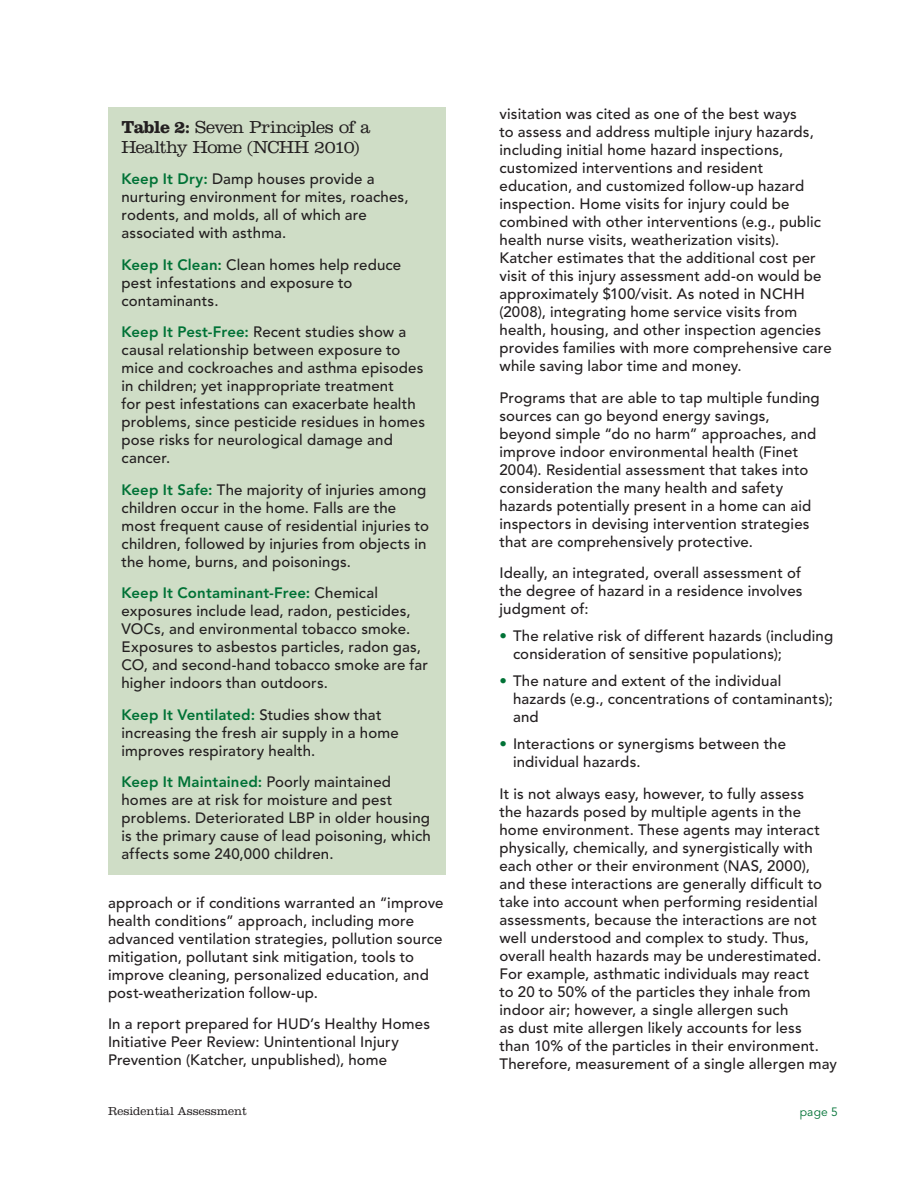
<style>
.page{position:relative;width:918px;height:1188px;background:#fff}
.page>*{position:absolute;margin:0;border:0;box-sizing:border-box;transform-origin:0 0}
.t1{font:300 18px/19.5px "Clarendon LT Std";letter-spacing:-.035em;color:#231f20}
.t2{font:500 15px/18px "Avenir LT Std";letter-spacing:.01em;color:#231f20}
.t3{font:300 12px "Clarendon LT Std";color:#231f20}
.t4{font:12px "Avenir LT Std";color:#007236}
.s1{font-weight:700}
.s2{font-weight:800;color:#007236}
.s3{font-weight:300;color:#007236}
</style>
<div class="page">
<div style="left:108px;top:108px;width:338px;height:767px;background:#cfddc6"></div>
<p class="t1" style="left:122px;top:117px;width:251px"><span class="s1">Table 2:</span> Seven Principles of a<br>Healthy Home (NCHH 2010)</p>
<p class="t2" style="left:122px;top:170px;width:289px"><span class="s2">Keep It Dry:</span> Damp houses provide a nurturing environment for mites, roaches, rodents, and molds, all of which are associated with asthma.</p>
<p class="t2" style="left:122px;top:256px;width:281px"><span class="s2">Keep It Clean:</span> Clean homes help reduce pest infestations and exposure to contaminants.</p>
<p class="t2" style="left:122px;top:323px;width:305px"><span class="s2">Keep It Pest-Free:</span> Recent studies show a causal relationship between exposure to mice and cockroaches and asthma episodes in children; yet inappropriate treatment<br>for pest infestations can exacerbate health problems, since pesticide residues in homes pose risks for neurological damage and cancer.</p>
<p class="t2" style="left:122px;top:481px;width:309px"><span class="s2">Keep It Safe:</span> The majority of injuries among children occur in the home. Falls are the most frequent cause of residential injuries to children, followed by injuries from objects in the home, burns, and poisonings.</p>
<p class="t2" style="left:122px;top:584px;width:308px"><span class="s2">Keep It Contaminant-Free:</span> Chemical exposures include lead, radon, pesticides, VOCs, and environmental tobacco smoke.<br>Exposures to asbestos particles, radon gas, CO, and second-hand tobacco smoke are far higher indoors than outdoors.</p>
<p class="t2" style="left:122px;top:706px;width:279px"><span class="s2">Keep It Ventilated:</span> Studies show that increasing the fresh air supply in a home improves respiratory health.</p>
<p class="t2" style="left:122px;top:773px;width:311px"><span class="s2">Keep It Maintained:</span> Poorly maintained homes are at risk for moisture and pest problems. Deteriorated LBP in older housing is the primary cause of lead poisoning, which affects some 240,000 children.</p>
<p class="t2" style="left:108px;top:894px;width:337px">approach or if conditions warranted an “improve health conditions” approach, including more advanced ventilation strategies, pollution source mitigation, pollutant sink mitigation, tools to improve cleaning, personalized education, and post-weatherization follow-up.</p>
<p class="t2" style="left:108px;top:1015px;width:324px">In a report prepared for HUD’s Healthy Homes<br>Initiative Peer Review: Unintentional Injury<br>Prevention (Katcher, unpublished), home</p>
<p class="t2" style="left:500px;top:105px;width:334px">visitation was cited as one of the best ways<br>to assess and address multiple injury hazards, including initial home hazard inspections, customized interventions and resident education, and customized follow-up hazard inspection. Home visits for injury could be combined with other interventions (e.g., public health nurse visits, weatherization visits).<br>Katcher estimates that the additional cost per visit of this injury assessment add-on would be approximately $100/visit. As noted in NCHH (2008), integrating home service visits from health, housing, and other inspection agencies provides families with more comprehensive care while saving labor time and money.</p>
<p class="t2" style="left:500px;top:389px;width:322px">Programs that are able to tap multiple funding sources can go beyond energy savings, beyond simple “do no harm” approaches, and improve indoor environmental health (Finet 2004). Residential assessment that takes into consideration the many health and safety hazards potentially present in a home can aid inspectors in devising intervention strategies that are comprehensively protective.</p>
<p class="t2" style="left:500px;top:564px;width:305px;text-align:justify">Ideally, an integrated, overall assessment of the degree of hazard in a residence involves judgment of:</p>
<p class="t2" style="left:513px;top:627px;width:322px;text-indent:-14px"><span class="s3">•</span> The relative risk of different hazards (including consideration of sensitive populations);</p>
<p class="t2" style="left:513px;top:672px;width:321px;text-indent:-14px"><span class="s3">•</span> The nature and extent of the individual hazards (e.g., concentrations of contaminants); and</p>
<p class="t2" style="left:513px;top:735px;width:275px;text-indent:-14px"><span class="s3">•</span> Interactions or synergisms between the individual hazards.</p>
<p class="t2" style="left:500px;top:785px;width:339px">It is not always easy, however, to fully assess<br>the hazards posed by multiple agents in the home environment. These agents may interact physically, chemically, and synergistically with each other or their environment (NAS, 2000), and these interactions are generally difficult to take into account when performing residential assessments, because the interactions are not well understood and complex to study. Thus, overall health hazards may be underestimated.<br>For example, asthmatic individuals may react<br>to 20 to 50% of the particles they inhale from indoor air; however, a single allergen such<br>as dust mite allergen likely accounts for less<br>than 10% of the particles in their environment.<br>Therefore, measurement of a single allergen may</p>
<p class="t3" style="left:108px;top:1104px;width:140px">Residential Assessment</p>
<p class="t4" style="left:800px;top:1105px;width:40px">page 5</p>
</div>
